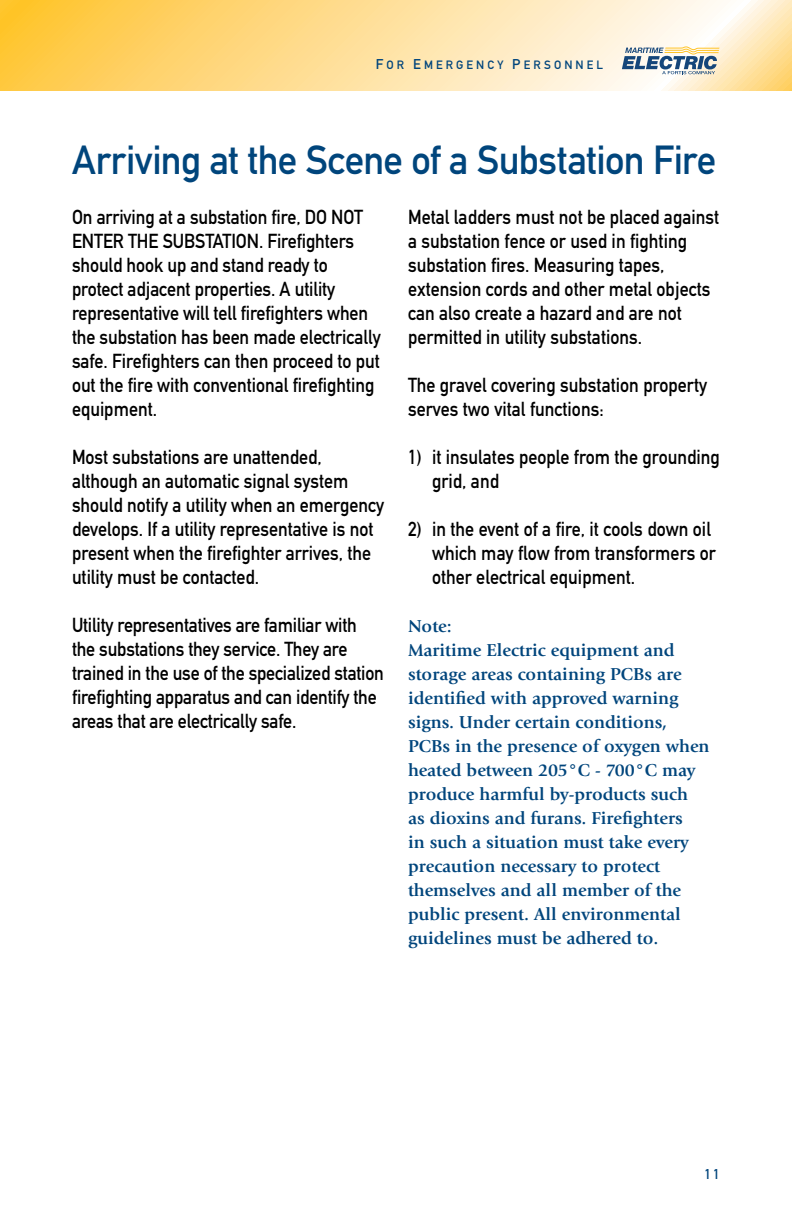
<style>
.page{position:relative;width:792px;height:1224px;background:#fff}
.page>*{position:absolute;margin:0;border:0;box-sizing:border-box;transform-origin:0 0}
.t1{font:40px "DIN Mittelschrift";letter-spacing:-.015em;color:#00457c}
.t2{font:20px/24px "DIN Mittelschrift";color:#000;scale:.9 1}
.t3{font:700 18px/24px "Giovanni";color:#00457c}
.t4{font:14px "DIN Mittelschrift SC850";color:#00457c}
.t5{font:11.8px "DIN Mittelschrift SC850";letter-spacing:.26em;color:#00457c}
.s1{font-size:14px}
</style>
<div class="page">
<svg style="left:0;top:0;width:792px;height:90px"></svg>
<svg style="left:622px;top:46px;width:98px;height:28px"></svg>
<p class="t5" style="left:376px;top:58px;width:229px"><span class="s1">F</span>OR <span class="s1">E</span>MERGENCY <span class="s1">P</span>ERSONNEL</p>
<h1 class="t1" style="left:72px;top:136px;width:646px">Arriving at the Scene of a Substation Fire</h1>
<p class="t2" style="left:72px;top:205px;width:345px">On arriving at a substation fire, DO NOT ENTER THE SUBSTATION. Firefighters should hook up and stand ready to protect adjacent properties. A utility representative will tell firefighters when the substation has been made electrically safe. Firefighters can then proceed to put out the fire with conventional firefighting equipment.</p>
<p class="t2" style="left:72px;top:445px;width:348px">Most substations are unattended, although an automatic signal system should notify a utility when an emergency develops. If a utility representative is not present when the firefighter arrives, the utility must be contacted.</p>
<p class="t2" style="left:72px;top:613px;width:348px">Utility representatives are familiar with the substations they service. They are trained in the use of the specialized station firefighting apparatus and can identify the areas that are electrically safe.</p>
<p class="t2" style="left:408px;top:205px;width:347px">Metal ladders must not be placed against a substation fence or used in fighting substation fires. Measuring tapes, extension cords and other metal objects can also create a hazard and are not permitted in utility substations.</p>
<p class="t2" style="left:408px;top:373px;width:334px">The gravel covering substation property serves two vital functions:</p>
<p class="t2" style="left:432px;top:445px;width:321px;text-indent:-24px">1) it insulates people from the grounding grid, and</p>
<p class="t2" style="left:432px;top:517px;width:317px;text-indent:-24px">2) in the event of a fire, it cools down oil which may flow from transformers or other electrical equipment.</p>
<p class="t3" style="left:408px;top:614px;width:303px">Note:<br>Maritime Electric equipment and storage areas containing PCBs are identified with approved warning signs. Under certain conditions,<br>PCBs in the presence of oxygen when heated between 205°C - 700°C may produce harmful by-products such<br>as dioxins and furans. Firefighters<br>in such a situation must take every precaution necessary to protect themselves and all member of the public present. All environmental guidelines must be adhered to.</p>
<p class="t4" style="left:705px;top:1166px;width:17px">11</p>
</div>
